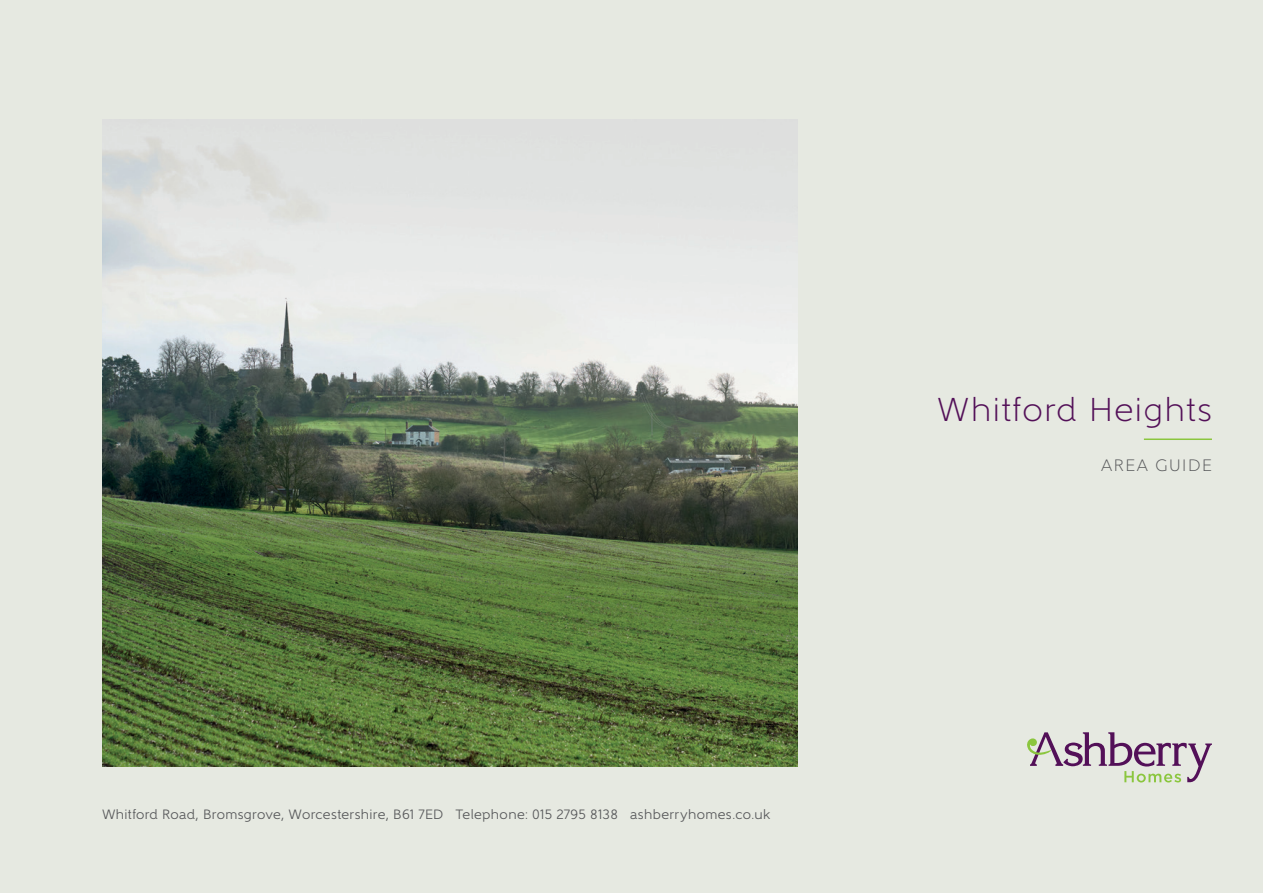
<style>
.page{position:relative;width:1263px;height:893px;background:#e6e9e1}
.page>*{position:absolute;margin:0;border:0;box-sizing:border-box;transform-origin:0 0}
.t1{font:300 33px "Gentleman 400";letter-spacing:.05em;color:#531058}
.t2{font:300 16.5px "Gentleman 400";letter-spacing:.1em;color:#57585a}
.t3{font:13.5px "Gentleman 500";letter-spacing:.025em;color:#57585a}
</style>
<div class="page">
<svg style="left:1027px;top:732px;width:185px;height:50px"></svg>
<hr style="left:1144px;top:438px;width:68px;height:2px;background:#8bc63e">
<img style="left:102px;top:119px;width:696px;height:647px">
<p class="t3" style="left:102px;top:806px;width:670px">Whitford Road, Bromsgrove, Worcestershire, B61 7ED Telephone: 015 2795 8138 ashberryhomes.co.uk</p>
<p class="t1" style="left:937px;top:390px;width:276px">Whitford Heights</p>
<p class="t2" style="left:1101px;top:455px;width:112px">AREA GUIDE</p>
</div>
